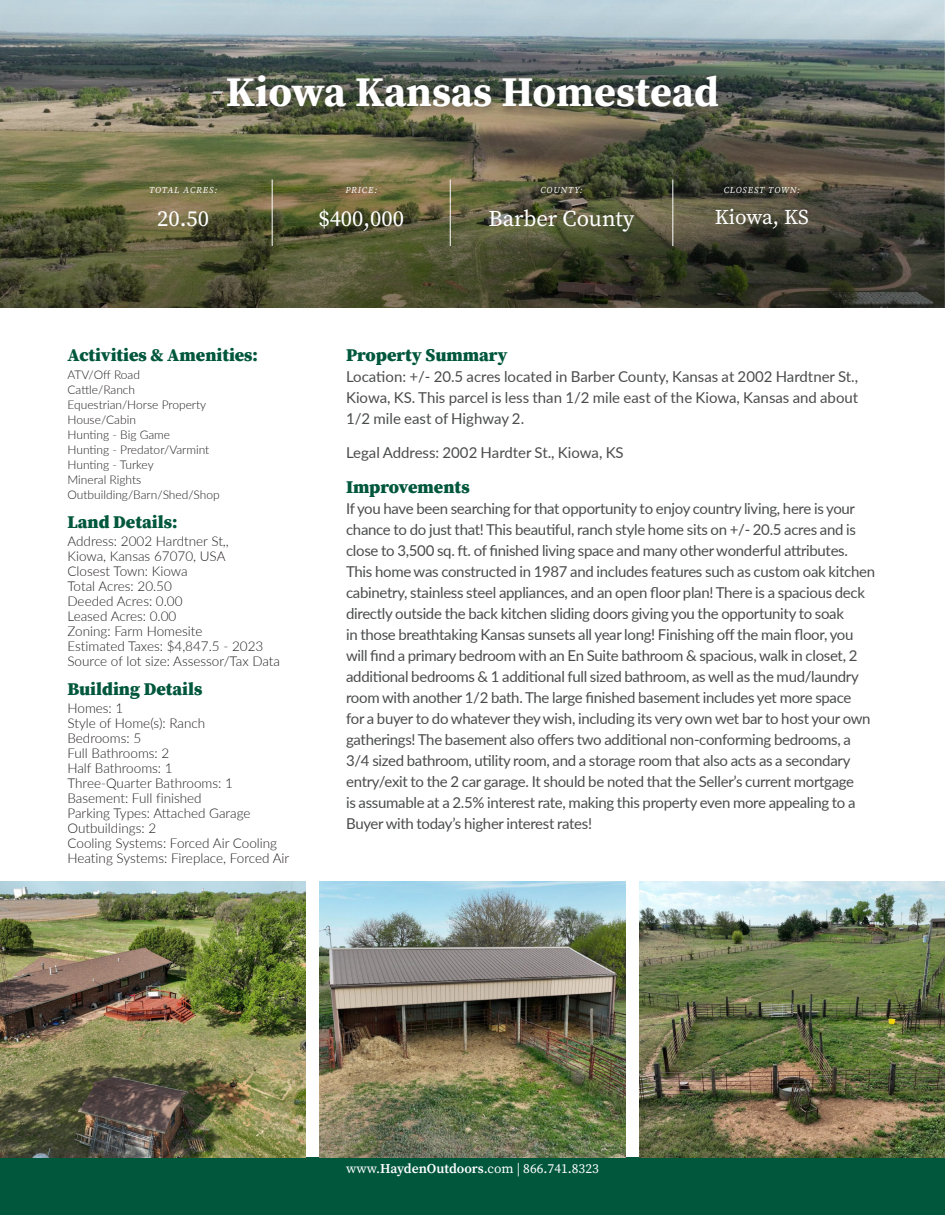
<style>
.page{position:relative;width:945px;height:1215px;background:#fff}
.page>*{position:absolute;margin:0;border:0;box-sizing:border-box;transform-origin:0 0}
._2nd_page_property_header{font:700 42px "Source Serif Pro";color:#fff}
.table_property_details{font:22.5px "Source Serif Pro";color:#fff}
.table_property_details-2{font:21px "Source Serif Pro";color:#fff}
.side_bar_header{font:900 18px "Source Serif Pro";color:#01573c}
.Description_Paragraph{font:15px/21px "Lato";letter-spacing:-.02em;color:#4b4c4d;text-align:justify}
.Description_Paragraph-2{font:15px "Lato";color:#4b4c4d}
.Land_Details{font:300 13.5px/15px "Lato";color:#231f20}
.t1{font:13.5px "Source Serif Pro";color:#fff}
.t2{font:300 12px "Lato";color:#231f20}
.t3{font:italic 9px "Source Serif Pro";letter-spacing:.1em;color:#fff}
.s1{font-weight:600}
</style>
<div class="page">
<div style="left:0;top:1158px;width:945px;height:57px;background:#01573c"></div>
<img style="left:0;top:14px;width:945px;height:294px">
<img style="left:320px;top:882px;width:305px;height:276px">
<div style="left:220px;top:72px;width:506px;height:47px;background:#231f20;opacity:.45"></div>
<svg style="left:272px;top:180px;width:1px;height:25px"></svg>
<svg style="left:450px;top:180px;width:1px;height:25px"></svg>
<svg style="left:672px;top:180px;width:1px;height:25px"></svg>
<hr style="left:272px;top:205px;width:1px;height:41px;background:#fff">
<hr style="left:450px;top:205px;width:1px;height:41px;background:#fff">
<hr style="left:672px;top:205px;width:1px;height:41px;background:#fff">
<img style="left:0;top:882px;width:306px;height:276px">
<img style="left:639px;top:882px;width:306px;height:276px">
<p class="_2nd_page_property_header" style="left:226px;top:63px;width:495px">Kiowa Kansas Homestead</p>
<p class="t3" style="left:149px;top:184px;width:70px">TOTAL ACRES:</p>
<p class="t3" style="left:345px;top:184px;width:33px">PRICE:</p>
<p class="t3" style="left:540px;top:184px;width:44px">COUNTY:</p>
<p class="t3" style="left:724px;top:184px;width:78px">CLOSEST TOWN:</p>
<p class="table_property_details" style="left:157px;top:203px;width:53px">20.50</p>
<p class="table_property_details" style="left:318px;top:203px;width:87px">$400,000</p>
<p class="table_property_details" style="left:489px;top:203px;width:147px">Barber County</p>
<p class="table_property_details-2" style="left:715px;top:203px;width:96px">Kiowa, KS</p>
<p class="side_bar_header" style="left:68px;top:342px;width:192px">Activities &amp; Amenities:</p>
<p class="t2" style="left:68px;top:366px;width:74px">ATV/Off Road</p>
<p class="t2" style="left:68px;top:381px;width:69px">Cattle/Ranch</p>
<p class="t2" style="left:68px;top:396px;width:140px">Equestrian/Horse Property</p>
<p class="t2" style="left:68px;top:411px;width:70px">House/Cabin</p>
<p class="t2" style="left:68px;top:426px;width:104px">Hunting - Big Game</p>
<p class="t2" style="left:68px;top:441px;width:143px">Hunting - Predator/Varmint</p>
<p class="t2" style="left:68px;top:456px;width:88px">Hunting - Turkey</p>
<p class="t2" style="left:68px;top:471px;width:75px">Mineral Rights</p>
<p class="t2" style="left:68px;top:486px;width:154px">Outbuilding/Barn/Shed/Shop</p>
<p class="side_bar_header" style="left:68px;top:509px;width:111px">Land Details:</p>
<p class="Land_Details" style="left:68px;top:533px;width:163px">Address: 2002 Hardtner St,,<br>Kiowa, Kansas 67070, USA</p>
<p class="Land_Details" style="left:68px;top:563px;width:122px">Closest Town: Kiowa</p>
<p class="Land_Details" style="left:68px;top:578px;width:106px">Total Acres: 20.50</p>
<p class="Land_Details" style="left:68px;top:593px;width:117px">Deeded Acres: 0.00</p>
<p class="Land_Details" style="left:68px;top:608px;width:110px">Leased Acres: 0.00</p>
<p class="Land_Details" style="left:68px;top:623px;width:137px">Zoning: Farm Homesite</p>
<p class="Land_Details" style="left:68px;top:638px;width:197px">Estimated Taxes: $4,847.5 - 2023</p>
<p class="Land_Details" style="left:68px;top:653px;width:214px">Source of lot size: Assessor/Tax Data</p>
<p class="side_bar_header" style="left:68px;top:676px;width:136px">Building Details</p>
<p class="Land_Details" style="left:68px;top:700px;width:57px">Homes: 1</p>
<p class="Land_Details" style="left:68px;top:715px;width:139px">Style of Home(s): Ranch</p>
<p class="Land_Details" style="left:68px;top:730px;width:75px">Bedrooms: 5</p>
<p class="Land_Details" style="left:68px;top:745px;width:103px">Full Bathrooms: 2</p>
<p class="Land_Details" style="left:68px;top:760px;width:107px">Half Bathrooms: 1</p>
<p class="Land_Details" style="left:68px;top:775px;width:167px">Three-Quarter Bathrooms: 1</p>
<p class="Land_Details" style="left:68px;top:790px;width:136px">Basement: Full finished</p>
<p class="Land_Details" style="left:68px;top:805px;width:185px">Parking Types: Attached Garage</p>
<p class="Land_Details" style="left:68px;top:820px;width:90px">Outbuildings: 2</p>
<p class="Land_Details" style="left:68px;top:835px;width:211px">Cooling Systems: Forced Air Cooling</p>
<p class="Land_Details" style="left:68px;top:850px;width:223px">Heating Systems: Fireplace, Forced Air</p>
<p class="side_bar_header" style="left:346px;top:342px;width:163px">Property Summary</p>
<p class="Description_Paragraph" style="left:346px;top:365px;width:514px">Location: +/- 20.5 acres located in Barber County, Kansas at 2002 Hardtner St., Kiowa, KS. This parcel is less than 1/2 mile east of the Kiowa, Kansas and about 1/2 mile east of Highway 2.</p>
<p class="Description_Paragraph-2" style="left:346px;top:442px;width:279px">Legal Address: 2002 Hardter St., Kiowa, KS</p>
<p class="side_bar_header" style="left:346px;top:475px;width:125px">Improvements</p>
<p class="Description_Paragraph" style="left:346px;top:498px;width:531px;text-align:left">If you have been searching for that opportunity to enjoy country living, here is your chance to do just that! This beautiful, ranch style home sits on +/- 20.5 acres and is close to 3,500 sq. ft. of finished living space and many other wonderful attributes.<br>This home was constructed in 1987 and includes features such as custom oak kitchen cabinetry, stainless steel appliances, and an open floor plan! There is a spacious deck directly outside the back kitchen sliding doors giving you the opportunity to soak<br>in those breathtaking Kansas sunsets all year long! Finishing off the main floor, you will find a primary bedroom with an En Suite bathroom &amp; spacious, walk in closet, 2 additional bedrooms &amp; 1 additional full sized bathroom, as well as the mud/laundry room with another 1/2 bath. The large finished basement includes yet more space<br>for a buyer to do whatever they wish, including its very own wet bar to host your own gatherings! The basement also offers two additional non-conforming bedrooms, a 3/4 sized bathroom, utility room, and a storage room that also acts as a secondary entry/exit to the 2 car garage. It should be noted that the Seller’s current mortgage<br>is assumable at a 2.5% interest rate, making this property even more appealing to a Buyer with today’s higher interest rates!</p>
<p class="t1" style="left:346px;top:1160px;width:254px">www.<span class="s1">HaydenOutdoors</span>.com | 866.741.8323</p>
</div>
